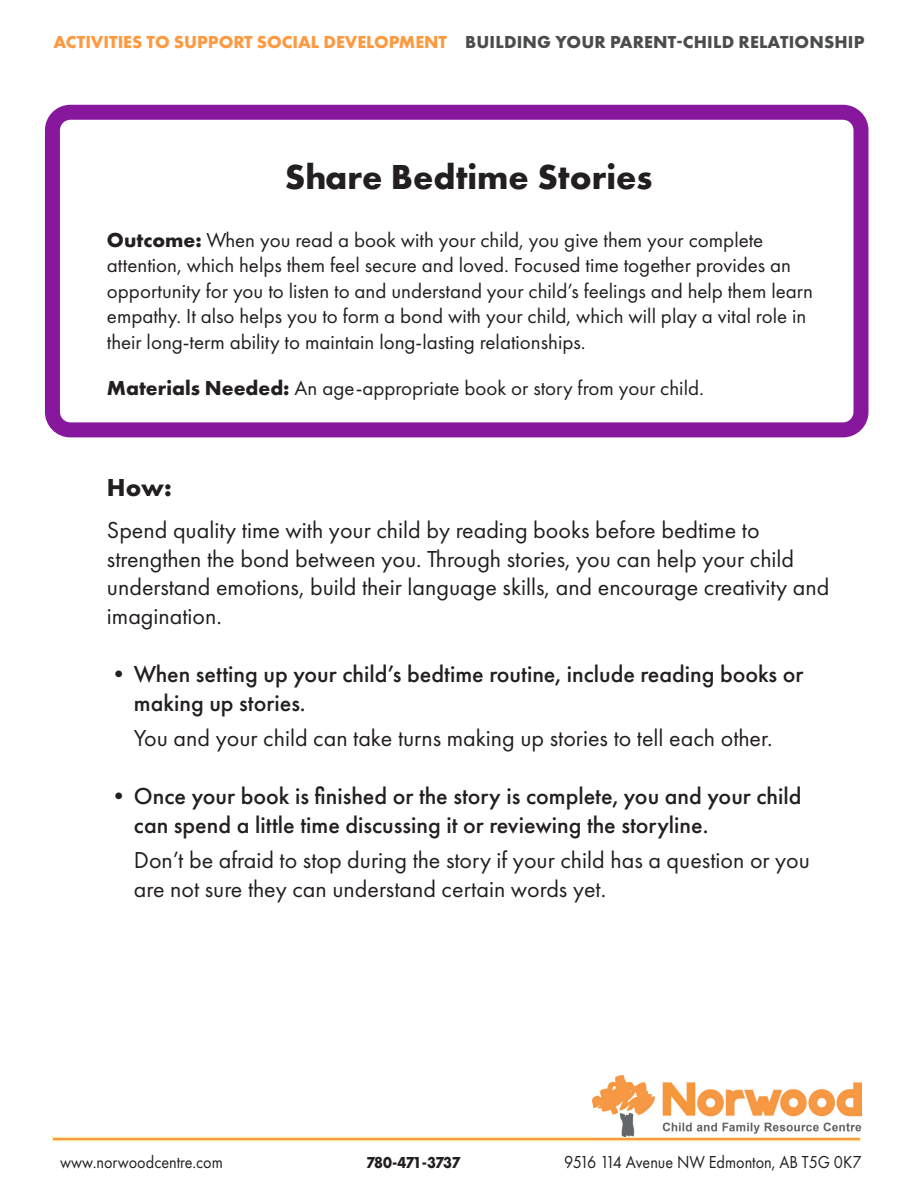
<style>
.page{position:relative;width:918px;height:1188px;background:#fff}
.page>*{position:absolute;margin:0;border:0;box-sizing:border-box;transform-origin:0 0}
.t1{font:700 36px "Futura PT";color:#231f20}
.t2{font:700 25.5px "Futura PT";color:#231f20}
.t3{font:24px/28.8px "Futura PT";color:#231f20}
.t4{font:500 24px/28.8px "Futura PT";color:#231f20}
.t5{font:21px/25.5px "Futura PT";color:#231f20}
.t6{font:18px "Futura PT";color:#231f20;scale:.9 1}
.t7{font:700 18px "Futura PT";color:#ff9940}
.t8{font:700 18px "Futura PT";letter-spacing:.01em;color:#4b4c4d}
.t9{font:700 16.5px "Futura PT";letter-spacing:-.05em;color:#231f20;scale:.9 1}
.s1{font-weight:700}
</style>
<div class="page">
<svg style="left:51px;top:1136px;width:810px;height:6px;background:#f9d299"></svg>
<img style="left:592px;top:1076px;width:269px;height:60px">
<div style="left:45px;top:105px;width:823px;height:332px;border:15px solid #87189d;border-radius:18px"></div>
<p class="t7" style="left:53px;top:30px;width:395px">ACTIVITIES TO SUPPORT SOCIAL DEVELOPMENT</p>
<p class="t8" style="left:465px;top:30px;width:401px">BUILDING YOUR PARENT-CHILD RELATIONSHIP</p>
<p class="t1" style="left:285px;top:154px;width:369px">Share Bedtime Stories</p>
<p class="t5" style="left:107px;top:227px;width:708px"><span class="s1">Outcome:</span> When you read a book with your child, you give them your complete attention, which helps them feel secure and loved. Focused time together provides an opportunity for you to listen to and understand your child’s feelings and help them learn empathy. It also helps you to form a bond with your child, which will play a vital role in their long-term ability to maintain long-lasting relationships.</p>
<p class="t5" style="left:107px;top:375px;width:598px"><span class="s1">Materials Needed:</span> An age-appropriate book or story from your child.</p>
<p class="t2" style="left:107px;top:471px;width:67px">How:</p>
<p class="t3" style="left:107px;top:515px;width:724px">Spend quality time with your child by reading books before bedtime to strengthen the bond between you. Through stories, you can help your child understand emotions, build their language skills, and encourage creativity and imagination.</p>
<p class="t4" style="left:134px;top:659px;width:671px;text-indent:-27px">•When setting up your child’s bedtime routine, include reading books or making up stories.</p>
<p class="t3" style="left:134px;top:724px;width:640px">You and your child can take turns making up stories to tell each other.</p>
<p class="t4" style="left:134px;top:781px;width:669px;text-indent:-27px">•Once your book is finished or the story is complete, you and your child can spend a little time discussing it or reviewing the storyline.</p>
<p class="t3" style="left:134px;top:846px;width:678px">Don’t be afraid to stop during the story if your child has a question or you are not sure they can understand certain words yet.</p>
<p class="t6" style="left:60px;top:1152px;width:182px">www.norwoodcentre.com</p>
<p class="t9" style="left:366px;top:1152px;width:106px">780-471-3737</p>
<p class="t6" style="left:564px;top:1152px;width:332px">9516 114 Avenue NW Edmonton, AB T5G 0K7</p>
</div>
